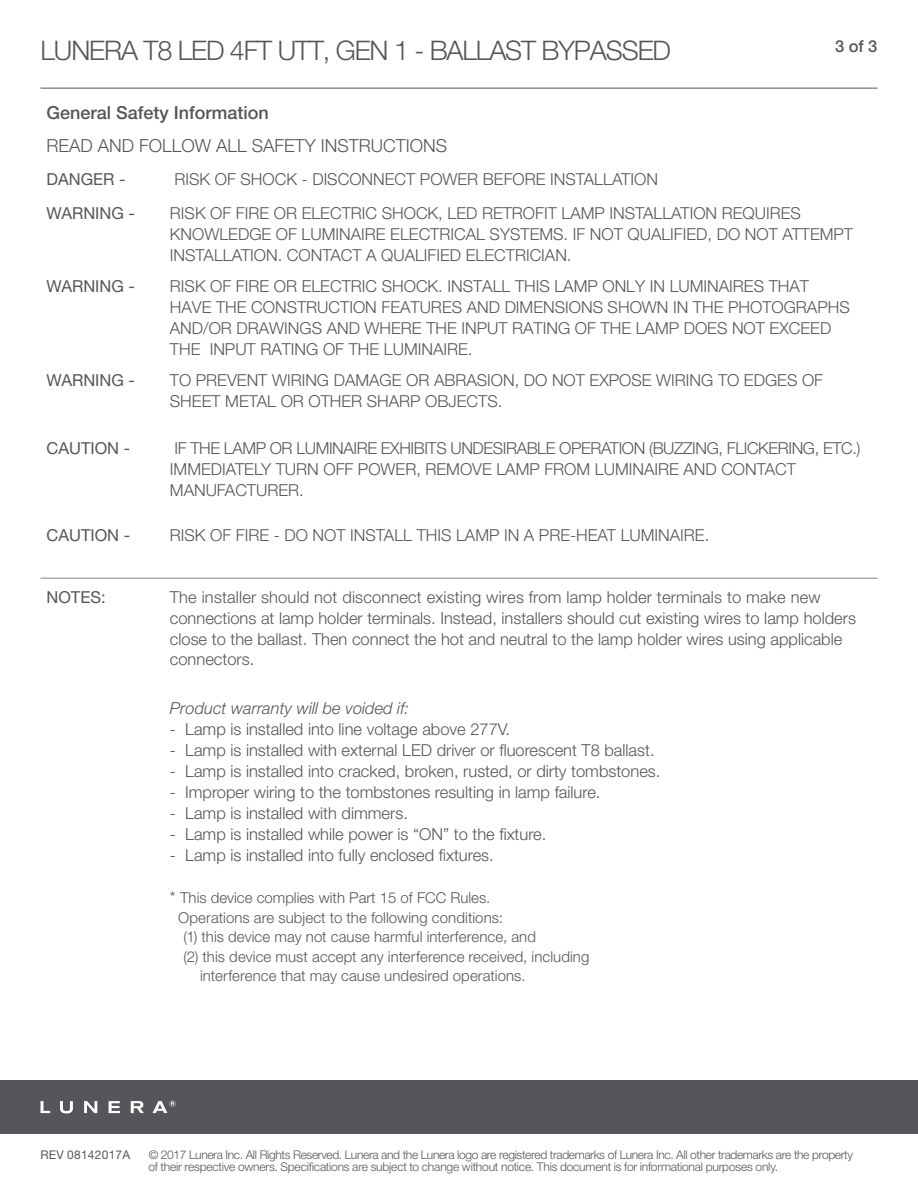
<style>
.page{position:relative;width:918px;height:1188px;background:#fff}
.page>*{position:absolute;margin:0;border:0;box-sizing:border-box;transform-origin:0 0}
.large_title{font:300 27px "Helvetica Neue LT Std";letter-spacing:-.04em;color:#56565a}
.t1{font:300 18px "Helvetica Neue LT Std";color:#56565a}
.t2{font:500 18px "Helvetica Neue LT Std";color:#56565a}
.t3{font:300 16.5px/21px "Helvetica Neue LT Std";color:#56565a}
.t4{font:300 16.5px "Helvetica Neue LT Std";letter-spacing:-.025em;color:#56565a}
.t5{font:16.5px "Helvetica Neue LT Std";color:#56565a}
.t6{font:italic 300 16.5px "Helvetica Neue LT Std";color:#56565a}
.stat_large_number{font:500 16.5px "Helvetica Neue LT Std";color:#56565a}
.stat_large_number-2{font:300 15px "Helvetica Neue LT Std";letter-spacing:.005em;color:#56565a}
.product_desc{font:300 12px/12px "Helvetica Neue LT Std";letter-spacing:-.03em;color:#56565a}
.product_desc-2{font:12px "Helvetica Neue LT Std";letter-spacing:.02em;color:#56565a}
.s1{font-size:16.5px}
</style>
<div class="page">
<hr style="left:40px;top:578px;width:124px;height:1px;background:#808285">
<hr style="left:164px;top:578px;width:714px;height:1px;background:#808285">
<hr style="left:40px;top:88px;width:838px;height:1px;background:#56565a">
<div style="left:0;top:1080px;width:918px;height:54px;background:#56565a"></div>
<svg style="left:40px;top:1101px;width:10px;height:12px"></svg>
<svg style="left:60px;top:1101px;width:13px;height:13px"></svg>
<svg style="left:84px;top:1101px;width:13px;height:12px"></svg>
<svg style="left:109px;top:1101px;width:11px;height:12px"></svg>
<svg style="left:131px;top:1101px;width:13px;height:12px"></svg>
<svg style="left:153px;top:1100px;width:23px;height:13px"></svg>
<p class="large_title" style="left:40px;top:34px;width:632px">LUNERA T8 LED 4FT UTT, GEN 1 - BALLAST BYPASSED</p>
<p class="stat_large_number" style="left:835px;top:37px;width:44px">3 of 3</p>
<p class="t2" style="left:46px;top:101px;width:224px">General Safety Information</p>
<p class="t1" style="left:46px;top:135px;width:402px">READ AND FOLLOW ALL SAFETY INSTRUCTIONS</p>
<p class="t5" style="left:46px;top:169px;width:81px">DANGER -</p>
<p class="t3" style="left:175px;top:168px;width:485px">RISK OF SHOCK - DISCONNECT POWER BEFORE INSTALLATION</p>
<p class="t5" style="left:46px;top:203px;width:90px">WARNING -</p>
<p class="t3" style="left:170px;top:202px;width:685px">RISK OF FIRE OR ELECTRIC SHOCK, LED RETROFIT LAMP INSTALLATION REQUIRES<br>KNOWLEDGE OF LUMINAIRE ELECTRICAL SYSTEMS. IF NOT QUALIFIED, DO NOT ATTEMPT<br>INSTALLATION. CONTACT A QUALIFIED ELECTRICIAN.</p>
<p class="t5" style="left:46px;top:276px;width:90px">WARNING -</p>
<p class="t3" style="left:170px;top:275px;width:681px">RISK OF FIRE OR ELECTRIC SHOCK. INSTALL THIS LAMP ONLY IN LUMINAIRES THAT HAVE THE CONSTRUCTION FEATURES AND DIMENSIONS SHOWN IN THE PHOTOGRAPHS AND/OR DRAWINGS AND WHERE THE INPUT RATING OF THE LAMP DOES NOT EXCEED THE INPUT RATING OF THE LUMINAIRE.</p>
<p class="t5" style="left:46px;top:371px;width:90px">WARNING -</p>
<p class="t3" style="left:170px;top:370px;width:655px">TO PREVENT WIRING DAMAGE OR ABRASION, DO NOT EXPOSE WIRING TO EDGES OF<br>SHEET METAL OR OTHER SHARP OBJECTS.</p>
<p class="t5" style="left:46px;top:438px;width:85px">CAUTION -</p>
<p class="t4" style="left:175px;top:438px;width:688px">IF THE LAMP OR LUMINAIRE EXHIBITS UNDESIRABLE OPERATION (BUZZING, FLICKERING, ETC.)</p>
<p class="t3" style="left:170px;top:458px;width:628px">IMMEDIATELY TURN OFF POWER, REMOVE LAMP FROM LUMINAIRE AND CONTACT</p>
<p class="t3" style="left:170px;top:479px;width:135px">MANUFACTURER.</p>
<p class="t5" style="left:46px;top:525px;width:85px">CAUTION -</p>
<p class="t3" style="left:170px;top:524px;width:541px">RISK OF FIRE - DO NOT INSTALL THIS LAMP IN A PRE-HEAT LUMINAIRE.</p>
<p class="t5" style="left:46px;top:588px;width:61px">NOTES:</p>
<p class="t3" style="left:170px;top:587px;width:688px;line-height:20.5px">The installer should not disconnect existing wires from lamp holder terminals to make new connections at lamp holder terminals. Instead, installers should cut existing wires to lamp holders close to the ballast. Then connect the hot and neutral to the lamp holder wires using applicable connectors.</p>
<p class="t6" style="left:170px;top:699px;width:241px">Product warranty will be voided if:</p>
<p class="t3" style="left:170px;top:719px;width:342px">- Lamp is installed into line voltage above 277V.</p>
<p class="t3" style="left:170px;top:740px;width:486px">- Lamp is installed with external LED driver or fluorescent T8 ballast.</p>
<p class="t3" style="left:170px;top:761px;width:492px">- Lamp is installed into cracked, broken, rusted, or dirty tombstones.</p>
<p class="t3" style="left:170px;top:782px;width:432px">- Improper wiring to the tombstones resulting in lamp failure.</p>
<p class="t3" style="left:170px;top:803px;width:240px">- Lamp is installed with dimmers.</p>
<p class="t3" style="left:170px;top:824px;width:378px">- Lamp is installed while power is “ON” to the fixture.</p>
<p class="t3" style="left:170px;top:845px;width:325px">- Lamp is installed into fully enclosed fixtures.</p>
<p class="stat_large_number-2" style="left:170px;top:889px;width:322px"><span class="s1">*</span> This device complies with Part 15 of FCC Rules.</p>
<p class="stat_large_number-2" style="left:178px;top:908px;width:326px">Operations are subject to the following conditions:</p>
<p class="stat_large_number-2" style="left:183px;top:928px;width:354px">(1) this device may not cause harmful interference, and</p>
<p class="stat_large_number-2" style="left:183px;top:947px;width:408px">(2) this device must accept any interference received, including</p>
<p class="stat_large_number-2" style="left:200px;top:967px;width:327px">interference that may cause undesired operations.</p>
<p class="product_desc-2" style="left:40px;top:1148px;width:91px">REV 08142017A</p>
<p class="product_desc" style="left:148px;top:1149px;width:706px">© 2017 Lunera Inc. All Rights Reserved. Lunera and the Lunera logo are registered trademarks of Lunera Inc. All other trademarks are the property of their respective owners. Specifications are subject to change without notice. This document is for informational purposes only.</p>
</div>
